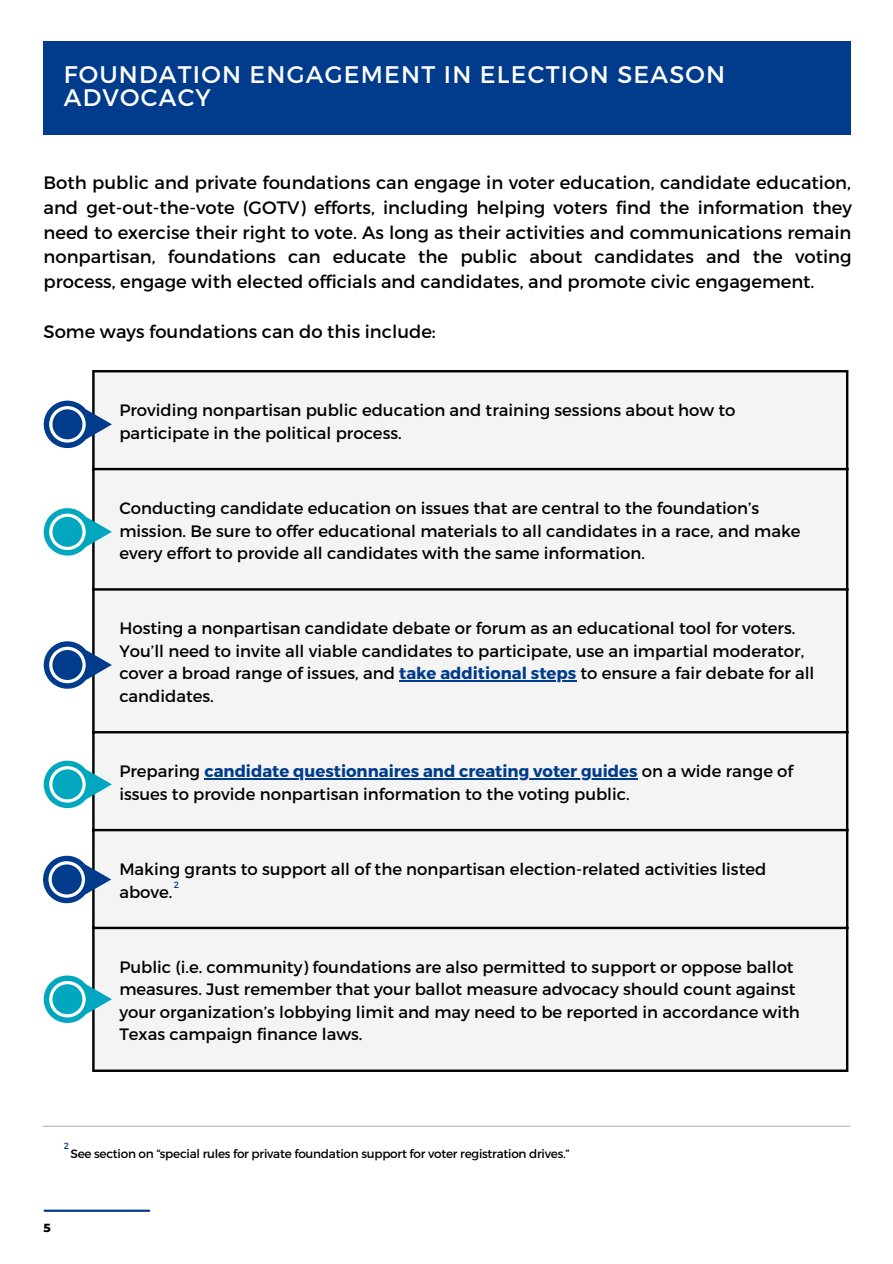
<style>
.page{position:relative;width:893px;height:1264px;background:#fff}
.page>*{position:absolute;margin:0;border:0;box-sizing:border-box;transform-origin:0 0}
.t1{font:24px/23.5px "Montserrat";letter-spacing:.05em;color:#fff}
.t2{font:18px/24.8px "Montserrat";color:#000;text-align:justify}
.t3{font:16.5px/22.5px "Montserrat";color:#000}
.t4{font:12px "Montserrat";letter-spacing:-.02em;color:#000}
.t5{font:800 12px "Montserrat";color:#000}
.t6{font:9px "Montserrat";color:#003c8b}
.s1{font-weight:700;color:#003c8b}
</style>
<div class="page">
<div style="left:95px;top:372px;width:750px;height:697px;background:#f4f4f4"></div>
<hr style="left:399px;top:680px;width:177px;height:1px;background:#003c8b">
<hr style="left:204px;top:778px;width:433px;height:1px;background:#003c8b">
<hr style="left:92px;top:372px;width:3px;height:697px;background:#000">
<hr style="left:845px;top:372px;width:3px;height:697px;background:#000">
<hr style="left:92px;top:370px;width:756px;height:2px;background:#000">
<hr style="left:92px;top:468px;width:756px;height:2px;background:#000">
<hr style="left:92px;top:588px;width:756px;height:2px;background:#000">
<hr style="left:92px;top:731px;width:756px;height:2px;background:#000">
<hr style="left:92px;top:828px;width:756px;height:3px;background:#000">
<hr style="left:92px;top:926px;width:756px;height:3px;background:#000">
<hr style="left:92px;top:1069px;width:756px;height:2px;background:#000">
<div style="left:44px;top:41px;width:807px;height:93px;background:#003c8b"></div>
<hr style="left:45px;top:1209px;width:104px;height:2px;background:#003c8b">
<svg style="left:44px;top:400px;width:68px;height:48px"></svg>
<svg style="left:44px;top:641px;width:68px;height:48px"></svg>
<svg style="left:43px;top:855px;width:68px;height:48px"></svg>
<svg style="left:44px;top:760px;width:68px;height:48px"></svg>
<svg style="left:44px;top:507px;width:68px;height:49px"></svg>
<svg style="left:44px;top:975px;width:68px;height:48px"></svg>
<hr style="left:43px;top:1125px;width:806px;height:1px;background:#b5b4b4">
<h1 class="t1" style="left:64px;top:61px;width:663px">FOUNDATION ENGAGEMENT IN ELECTION SEASON<br>ADVOCACY</h1>
<p class="t2" style="left:43px;top:169px;width:809px">Both public and private foundations can engage in voter education, candidate education, and get-out-the-vote (GOTV) efforts, including helping voters find the information they need to exercise their right to vote. As long as their activities and communications remain nonpartisan, foundations can educate the public about candidates and the voting process, engage with elected officials and candidates, and promote civic engagement.</p>
<p class="t2" style="left:43px;top:318px;width:394px">Some ways foundations can do this include:</p>
<p class="t3" style="left:119px;top:398px;width:617px">Providing nonpartisan public education and training sessions about how to participate in the political process.</p>
<p class="t3" style="left:119px;top:496px;width:682px">Conducting candidate education on issues that are central to the foundation’s mission. Be sure to offer educational materials to all candidates in a race, and make every effort to provide all candidates with the same information.</p>
<p class="t3" style="left:119px;top:616px;width:696px">Hosting a nonpartisan candidate debate or forum as an educational tool for voters.<br>You’ll need to invite all viable candidates to participate, use an impartial moderator, cover a broad range of issues, and <span class="s1">take additional steps</span> to ensure a fair debate for all candidates.</p>
<p class="t3" style="left:119px;top:759px;width:675px">Preparing <span class="s1">candidate questionnaires and creating voter guides</span> on a wide range of issues to provide nonpartisan information to the voting public.</p>
<p class="t3" style="left:119px;top:857px;width:648px">Making grants to support all of the nonpartisan election-related activities listed above.</p>
<p class="t6" style="left:174px;top:879px;width:7px">2</p>
<p class="t3" style="left:119px;top:955px;width:681px">Public (i.e. community) foundations are also permitted to support or oppose ballot measures. Just remember that your ballot measure advocacy should count against your organization’s lobbying limit and may need to be reported in accordance with Texas campaign finance laws.</p>
<p class="t6" style="left:64px;top:1140px;width:7px">2</p>
<p class="t4" style="left:70px;top:1145px;width:500px">See section on “special rules for private foundation support for voter registration drives.”</p>
<p class="t5" style="left:43px;top:1220px;width:9px">5</p>
</div>
